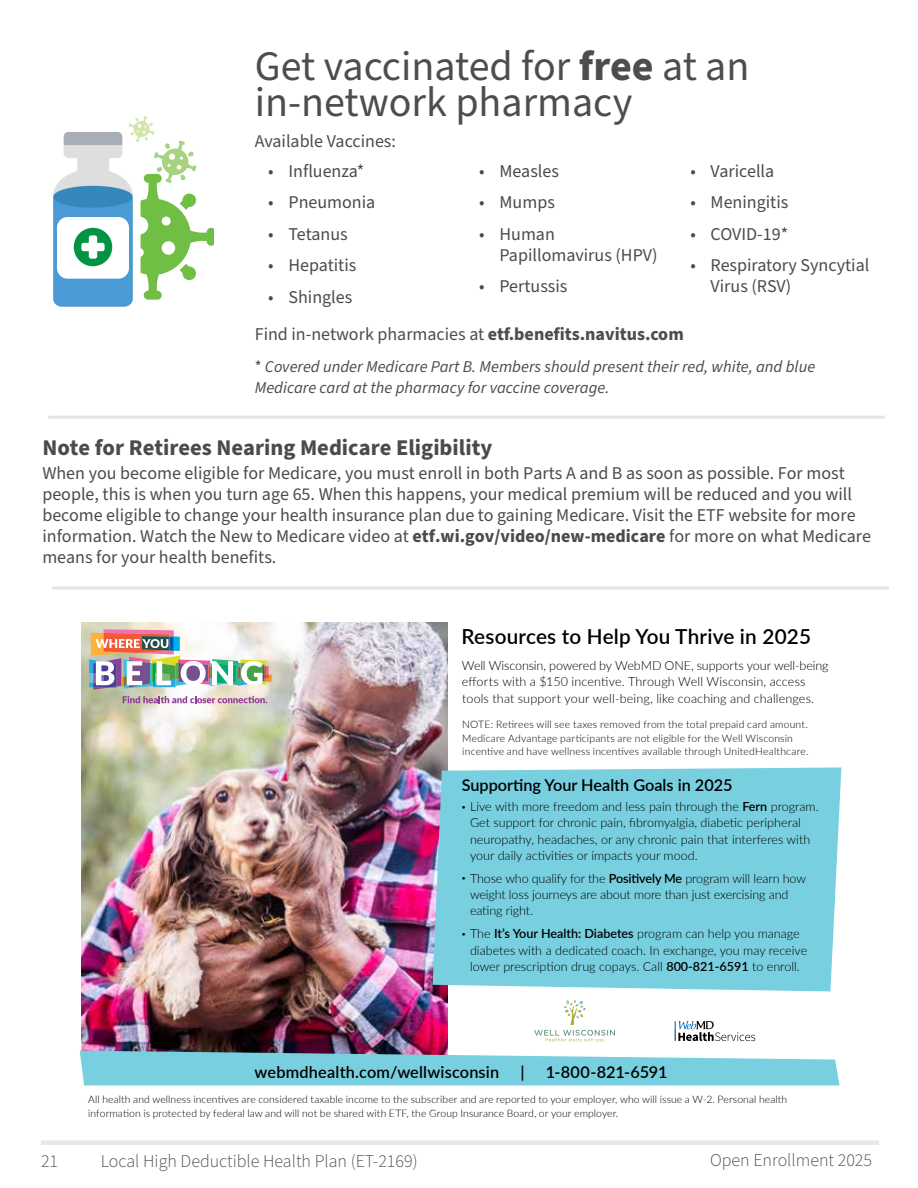
<style>
.page{position:relative;width:918px;height:1188px;background:#fff}
.page>*{position:absolute;margin:0;border:0;box-sizing:border-box;transform-origin:0 0}
.t1{font:42px/36px "Source Sans Pro";color:#4d4d4f}
.t2{font:700 22.5px "Source Sans Pro";color:#4b4b4b}
.t3{font:600 20.7px "Lato";letter-spacing:.01em;color:#000}
.t4{font:18px/21px "Source Sans Pro";color:#4b4b4b}
.t5{font:18px "Source Sans Pro";color:#4d4d4f}
.t6{font:300 18px "Source Sans Pro";color:#4b4b4b}
.t7{font:italic 16.5px/21px "Source Sans Pro";color:#4b4b4b}
.t8{font:600 16.35px "Lato";color:#000}
.t9{font:300 12.6px/16.2px "Lato";color:#000}
.t10{font:300 10.35px/13.4px "Lato";letter-spacing:.01em;color:#000}
.s1{font-weight:700}
.s2{font-style:normal}
.s3{font-size:8.85px}
.s4{font-weight:600}
</style>
<div class="page">
<div style="left:41px;top:1140px;width:838px;height:5px;background:#e7e7e7"></div>
<hr style="left:52px;top:587px;width:837px;height:3px;background:#e4e4e4">
<hr style="left:48px;top:416px;width:837px;height:3px;background:#e4e4e4">
<img style="left:82px;top:622px;width:366px;height:429px">
<img style="left:81px;top:622px;width:254px;height:142px">
<svg style="left:123px;top:696px;width:144px;height:7px"></svg>
<img style="left:89px;top:629px;width:183px;height:61px">
<svg style="left:80px;top:1051px;width:760px;height:34px;background:#84cfdf"></svg>
<div style="left:433px;top:767px;width:408px;height:224px;background:#78cfe0"></div>
<svg style="left:534px;top:1000px;width:81px;height:42px"></svg>
<svg style="left:675px;top:1021px;width:80px;height:20px"></svg>
<svg style="left:53px;top:116px;width:161px;height:191px"></svg>
<p class="t1" style="left:255px;top:49px;width:496px">Get vaccinated for <span class="s1">free</span> at an in-network pharmacy</p>
<p class="t5" style="left:255px;top:129px;width:143px">Available Vaccines:</p>
<p class="t4" style="left:268px;top:161px;width:98px">• Influenza*</p>
<p class="t4" style="left:268px;top:192px;width:109px">• Pneumonia</p>
<p class="t4" style="left:268px;top:224px;width:81px">• Tetanus</p>
<p class="t4" style="left:268px;top:255px;width:90px">• Hepatitis</p>
<p class="t4" style="left:268px;top:287px;width:86px">• Shingles</p>
<p class="t4" style="left:479px;top:161px;width:81px">• Measles</p>
<p class="t4" style="left:479px;top:192px;width:77px">• Mumps</p>
<p class="t4" style="left:500px;top:224px;width:160px;text-indent:-20px">• Human<br>Papillomavirus (HPV)</p>
<p class="t4" style="left:479px;top:276px;width:90px">• Pertussis</p>
<p class="t4" style="left:690px;top:161px;width:85px">• Varicella</p>
<p class="t4" style="left:690px;top:192px;width:100px">• Meningitis</p>
<p class="t4" style="left:690px;top:224px;width:99px">• COVID-19*</p>
<p class="t4" style="left:711px;top:255px;width:160px;text-indent:-20px">• Respiratory Syncytial<br>Virus (RSV)</p>
<p class="t5" style="left:255px;top:322px;width:431px">Find in-network pharmacies at <span class="s1">etf.benefits.navitus.com</span></p>
<p class="t7" style="left:255px;top:356px;width:562px"><span class="s2">*</span> Covered under Medicare Part B. Members should present their red, white, and blue<br>Medicare card at the pharmacy for vaccine coverage.</p>
<h2 class="t2" style="left:42px;top:433px;width:451px">Note for Retirees Nearing Medicare Eligibility</h2>
<p class="t4" style="left:42px;top:464px;width:830px">When you become eligible for Medicare, you must enroll in both Parts A and B as soon as possible. For most people, this is when you turn age 65. When this happens, your medical premium will be reduced and you will become eligible to change your health insurance plan due to gaining Medicare. Visit the ETF website for more information. Watch the New to Medicare video at <span class="s1">etf.wi.gov/video/new-medicare</span> for more on what Medicare means for your health benefits.</p>
<p class="t3" style="left:462px;top:622px;width:351px">Resources to Help You Thrive in 2025</p>
<p class="t9" style="left:462px;top:657px;width:369px">Well Wisconsin, powered by WebMD ONE, supports your well-being efforts with a $150 incentive. Through Well Wisconsin, access tools that support your well-being, like coaching and challenges.</p>
<p class="t10" style="left:462px;top:717px;width:348px">NOTE: Retirees will see taxes removed from the total prepaid card amount.<br>Medicare Advantage participants are not eligible for the Well Wisconsin incentive and have wellness incentives available through UnitedHealthcare.</p>
<p class="t8" style="left:462px;top:773px;width:272px">Supporting Your Health Goals in 2025</p>
<p class="t9" style="left:470px;top:798px;width:350px;text-indent:-9px"><span class="s3">•</span> Live with more freedom and less pain through the <span class="s4">Fern</span> program.<br>Get support for chronic pain, fibromyalgia, diabetic peripheral neuropathy, headaches, or any chronic pain that interferes with your daily activities or impacts your mood.</p>
<p class="t9" style="left:470px;top:870px;width:337px;text-indent:-9px"><span class="s3">•</span> Those who qualify for the <span class="s4">Positively Me</span> program will learn how weight loss journeys are about more than just exercising and eating right.</p>
<p class="t9" style="left:470px;top:925px;width:339px;text-indent:-9px"><span class="s3">•</span> The <span class="s4">It’s Your Health: Diabetes</span> program can help you manage diabetes with a dedicated coach. In exchange, you may receive lower prescription drug copays. Call <span class="s4">800-821-6591</span> to enroll.</p>
<p class="t8" style="left:255px;top:1060px;width:246px">webmdhealth.com/wellwisconsin</p>
<p class="t8" style="left:520px;top:1060px;width:6px">|</p>
<p class="t8" style="left:546px;top:1060px;width:123px">1-800-821-6591</p>
<p class="t10" style="left:88px;top:1093px;width:701px">All health and wellness incentives are considered taxable income to the subscriber and are reported to your employer, who will issue a W-2. Personal health information is protected by federal law and will not be shared with ETF, the Group Insurance Board, or your employer.</p>
<h3 class="t6" style="left:41px;top:1149px;width:19px">21</h3>
<h3 class="t6" style="left:101px;top:1149px;width:318px">Local High Deductible Health Plan (ET-2169)</h3>
<h3 class="t6" style="left:710px;top:1148px;width:164px">Open Enrollment 2025</h3>
</div>
